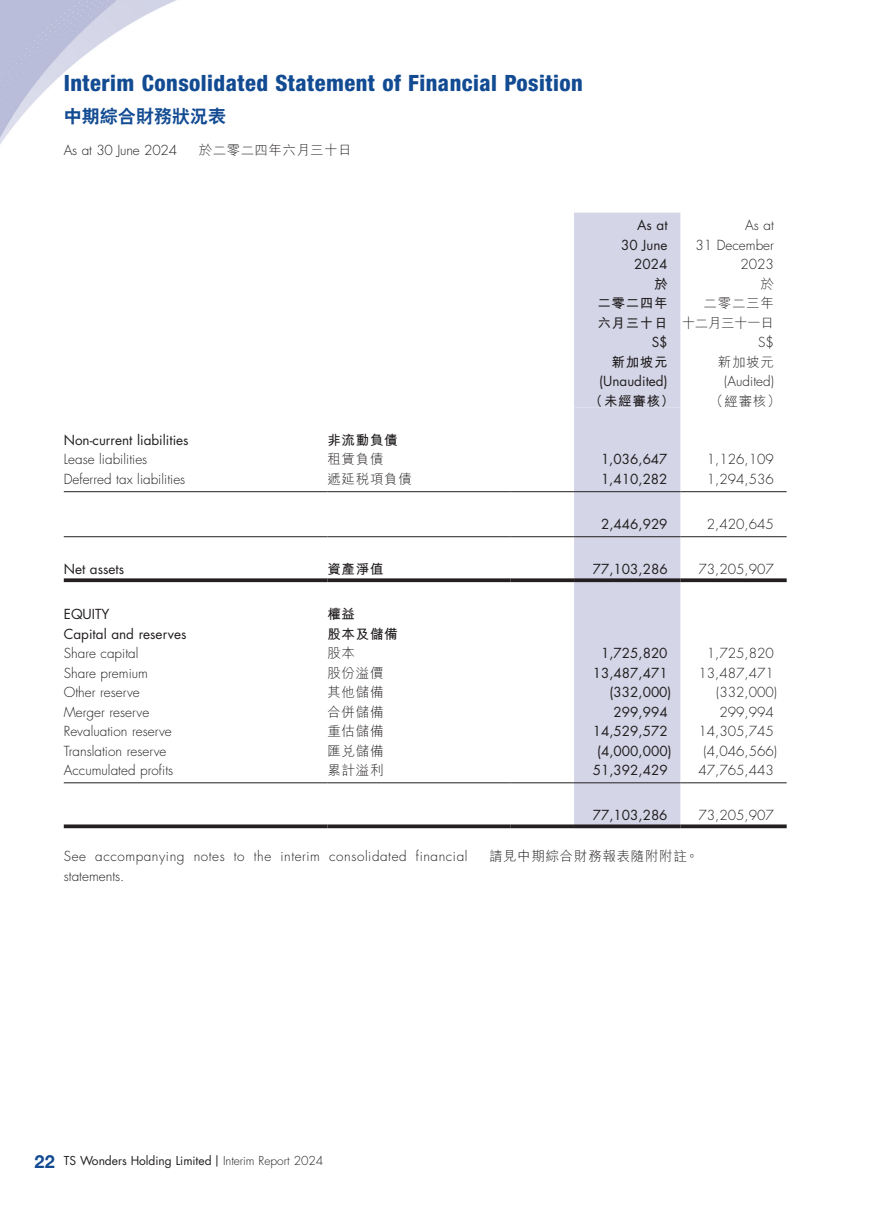
<style>
.page{position:relative;width:893px;height:1212px;background:#fff}
.page>*{position:absolute;margin:0;border:0;box-sizing:border-box;transform-origin:0 0}
.t1{font:800 condensed 22.5px "Helvetica Neue LT Std";letter-spacing:.02em;color:#124b92}
.t2{font:800 18px "C Hei 2 HK";letter-spacing:.005em;color:#124b92}
.t3{font:700 18px "Helvetica Neue";color:#124b92}
.t4{font:300 13.5px/19.5px "Futura Std";color:#231f20;text-align:right}
.t5{font:13.5px/19.5px "Futura Std";color:#231f20;text-align:right}
.t6{font:300 13.5px/19.5px "Futura Std";letter-spacing:.045em;color:#231f20}
.t7{font:300 13.5px "M Hei HK";letter-spacing:.05em;color:#231f20}
.t8{font:700 13.5px/19.5px "M Hei HK";letter-spacing:.05em;color:#231f20;text-align:justify}
.t9{font:300 13.5px/19.5px "M Hei HK";letter-spacing:-.03em;color:#231f20;text-align:right}
.t10{font:300 13.5px "M Hei HK";letter-spacing:.03em;color:#231f20}
.t11{font:12px "Futura Std";letter-spacing:-.005em;color:#231f20}
.s1{font-family:"C Hei 2 HK";font-weight:700}
.s2{font-weight:300}
</style>
<div class="page">
<img style="left:0;top:0;width:787px;height:829px">
<div style="left:574px;top:408px;width:106px;height:416px;background:#d4d6e8"></div>
<hr style="left:64px;top:491px;width:263px;height:1px;background:#231f20">
<hr style="left:327px;top:491px;width:183px;height:1px;background:#231f20">
<hr style="left:510px;top:491px;width:64px;height:1px;background:#231f20">
<hr style="left:574px;top:491px;width:106px;height:1px;background:#231f20">
<hr style="left:680px;top:491px;width:107px;height:1px;background:#231f20">
<hr style="left:64px;top:536px;width:263px;height:1px;background:#231f20">
<hr style="left:327px;top:536px;width:183px;height:1px;background:#231f20">
<hr style="left:510px;top:536px;width:64px;height:1px;background:#231f20">
<hr style="left:574px;top:536px;width:106px;height:1px;background:#231f20">
<hr style="left:680px;top:536px;width:107px;height:1px;background:#231f20">
<svg style="left:64px;top:578px;width:263px;height:4px"></svg>
<svg style="left:327px;top:578px;width:183px;height:4px"></svg>
<svg style="left:510px;top:578px;width:64px;height:4px"></svg>
<svg style="left:574px;top:578px;width:106px;height:4px"></svg>
<svg style="left:680px;top:578px;width:107px;height:4px"></svg>
<hr style="left:64px;top:782px;width:263px;height:1px;background:#231f20">
<hr style="left:327px;top:782px;width:183px;height:1px;background:#231f20">
<hr style="left:510px;top:782px;width:64px;height:1px;background:#231f20">
<hr style="left:574px;top:782px;width:106px;height:1px;background:#231f20">
<hr style="left:680px;top:782px;width:107px;height:1px;background:#231f20">
<svg style="left:64px;top:824px;width:263px;height:4px"></svg>
<svg style="left:327px;top:824px;width:183px;height:4px"></svg>
<svg style="left:510px;top:824px;width:64px;height:4px"></svg>
<svg style="left:574px;top:824px;width:106px;height:4px"></svg>
<svg style="left:680px;top:824px;width:107px;height:4px"></svg>
<div style="left:574px;top:213px;width:106px;height:195px;background:#d4d6e8"></div>
<h1 class="t1" style="left:64px;top:69px;width:520px">Interim Consolidated Statement of Financial Position</h1>
<h2 class="t2" style="left:64px;top:107px;width:164px">中期綜合財務狀況表</h2>
<p class="t4" style="left:64px;top:140px;width:115px">As at 30 June 2024</p>
<p class="t10" style="left:199px;top:143px;width:154px">於二零二四年六月三十日</p>
<p class="t5" style="left:621px;top:216px;width:48px">As at<br>30 June<br>2024</p>
<p class="t4" style="left:695px;top:216px;width:80px">As at<br>31 December<br>2023</p>
<p class="t8" style="left:597px;top:273px;width:72px;text-indent:57px">於二零二四年六月三十日</p>
<p class="t9" style="left:682px;top:274px;width:94px">於<br>二零二三年<br>十二月三十一日</p>
<p class="t5" style="left:652px;top:333px;width:17px">S$</p>
<p class="t4" style="left:758px;top:333px;width:17px">S$</p>
<p class="t8" style="left:611px;top:351px;width:58px">新加坡元</p>
<p class="t7" style="left:718px;top:355px;width:58px">新加坡元</p>
<p class="t5" style="left:599px;top:372px;width:70px">(Unaudited)</p>
<p class="t4" style="left:724px;top:372px;width:51px">(Audited)</p>
<p class="t8" style="left:589px;top:390px;width:87px">（未經審核）</p>
<p class="t7" style="left:710px;top:394px;width:72px">（經審核）</p>
<p class="t5" style="left:64px;top:430px;width:126px">Non-current liabilities</p>
<p class="t8" style="left:327px;top:429px;width:72px">非流動負債</p>
<p class="t4" style="left:64px;top:450px;width:85px">Lease liabilities</p>
<p class="t7" style="left:327px;top:453px;width:58px">租賃負債</p>
<p class="t5" style="left:601px;top:450px;width:68px">1,036,647</p>
<p class="t4" style="left:707px;top:450px;width:69px">1,126,109</p>
<p class="t4" style="left:64px;top:470px;width:123px">Deferred tax liabilities</p>
<p class="t7" style="left:327px;top:472px;width:86px">遞延稅項負債</p>
<p class="t5" style="left:601px;top:469px;width:68px">1,410,282</p>
<p class="t4" style="left:707px;top:470px;width:69px">1,294,536</p>
<p class="t5" style="left:601px;top:514px;width:68px">2,446,929</p>
<p class="t4" style="left:707px;top:515px;width:69px">2,420,645</p>
<p class="t5" style="left:64px;top:559px;width:62px">Net assets</p>
<p class="t8" style="left:327px;top:558px;width:58px">資產淨值</p>
<p class="t5" style="left:593px;top:559px;width:76px">77,103,286</p>
<p class="t4" style="left:698px;top:560px;width:77px">73,205,907</p>
<p class="t5" style="left:64px;top:604px;width:47px">EQUITY</p>
<p class="t8" style="left:327px;top:603px;width:29px">權益</p>
<p class="t5" style="left:64px;top:624px;width:124px">Capital and reserves</p>
<p class="t8" style="left:327px;top:623px;width:72px">股本及儲備</p>
<p class="t4" style="left:64px;top:644px;width:76px">Share capital</p>
<p class="t7" style="left:327px;top:646px;width:29px">股本</p>
<p class="t5" style="left:601px;top:643px;width:68px">1,725,820</p>
<p class="t4" style="left:707px;top:644px;width:69px">1,725,820</p>
<p class="t4" style="left:64px;top:663px;width:86px">Share premium</p>
<p class="t7" style="left:327px;top:666px;width:58px">股份溢價</p>
<p class="t5" style="left:593px;top:663px;width:76px">13,487,471</p>
<p class="t4" style="left:698px;top:663px;width:77px">13,487,471</p>
<p class="t4" style="left:64px;top:683px;width:77px">Other reserve</p>
<p class="t7" style="left:327px;top:685px;width:58px">其他儲備</p>
<p class="t5" style="left:610px;top:682px;width:63px">(332,000)</p>
<p class="t4" style="left:716px;top:683px;width:62px">(332,000)</p>
<p class="t4" style="left:64px;top:702px;width:87px">Merger reserve</p>
<p class="t7" style="left:327px;top:705px;width:58px">合併儲備</p>
<p class="t5" style="left:613px;top:702px;width:56px">299,994</p>
<p class="t4" style="left:719px;top:702px;width:56px">299,994</p>
<p class="t4" style="left:64px;top:722px;width:109px">Revaluation reserve</p>
<p class="t7" style="left:327px;top:724px;width:58px">重估儲備</p>
<p class="t5" style="left:593px;top:721px;width:76px">14,529,572</p>
<p class="t4" style="left:698px;top:722px;width:77px">14,305,745</p>
<p class="t4" style="left:64px;top:741px;width:104px">Translation reserve</p>
<p class="t7" style="left:327px;top:744px;width:58px">匯兌儲備</p>
<p class="t5" style="left:597px;top:741px;width:76px">(4,000,000)</p>
<p class="t4" style="left:704px;top:741px;width:75px">(4,046,566)</p>
<p class="t4" style="left:64px;top:761px;width:111px">Accumulated profits</p>
<p class="t7" style="left:327px;top:763px;width:58px">累計溢利</p>
<p class="t5" style="left:593px;top:760px;width:76px">51,392,429</p>
<p class="t4" style="left:698px;top:761px;width:77px">47,765,443</p>
<p class="t5" style="left:593px;top:805px;width:76px">77,103,286</p>
<p class="t4" style="left:698px;top:806px;width:77px">73,205,907</p>
<p class="t6" style="left:64px;top:847px;width:405px">See accompanying notes to the interim consolidated financial statements.</p>
<p class="t7" style="left:489px;top:849px;width:211px">請見中期綜合財務報表隨附附註。</p>
<h2 class="t3" style="left:35px;top:1148px;width:22px">22</h2>
<p class="t11" style="left:64px;top:1152px;width:261px">TS Wonders Holding Limited <span class="s1">|</span> <span class="s2">Interim Report 2024</span></p>
</div>
